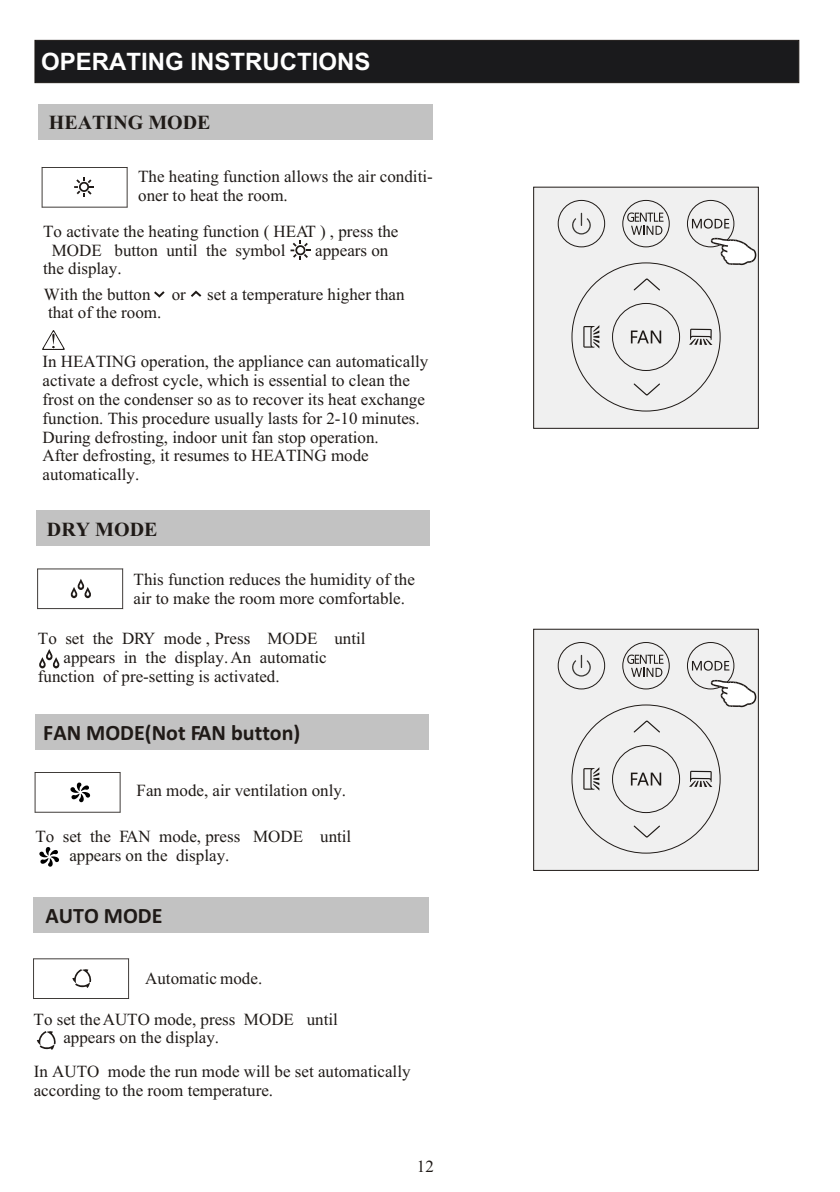
<style>
.page{position:relative;width:840px;height:1192px;background:#fff}
.page>*{position:absolute;margin:0;border:0;box-sizing:border-box;transform-origin:0 0}
.t1{font:700 24px "Arial";color:#fff}
.t2{font:700 22px "Calibri";color:#1f1a17}
.t3{font:700 20px "Times New Roman";color:#1f1a17}
.t4{font:17px/18.8px "Times New Roman";color:#1f1a17}
</style>
<div class="page">
<div style="left:35px;top:40px;width:764px;height:43px;background:#1a1a1c;border:1px solid #1f1a17"></div>
<div style="left:38px;top:104px;width:394px;height:36px;background:#c2c2c2"></div>
<div style="left:37px;top:510px;width:393px;height:36px;background:#c2c2c2"></div>
<svg style="left:42px;top:330px;width:23px;height:20px"></svg>
<svg style="left:154px;top:291px;width:11px;height:7px"></svg>
<svg style="left:191px;top:290px;width:11px;height:7px"></svg>
<svg style="left:42px;top:167px;width:86px;height:41px"></svg>
<svg style="left:291px;top:241px;width:19px;height:19px"></svg>
<svg style="left:37px;top:569px;width:86px;height:40px"></svg>
<svg style="left:39px;top:649px;width:21px;height:19px"></svg>
<div style="left:533px;top:187px;width:226px;height:242px;background:#f0f0f0;border:1px solid #1f1a17"></div>
<div style="left:623px;top:200px;width:47px;height:47px;border:1px solid #1f1a17;border-radius:50%"></div>
<svg style="left:627px;top:212px;width:37px;height:23px"></svg>
<div style="left:558px;top:200px;width:47px;height:47px;border:1px solid #1f1a17;border-radius:50%"></div>
<svg style="left:572px;top:213px;width:19px;height:22px"></svg>
<div style="left:612px;top:303px;width:68px;height:68px;border:1px solid #1f1a17;border-radius:50%"></div>
<svg style="left:689px;top:329px;width:23px;height:16px"></svg>
<svg style="left:583px;top:325px;width:16px;height:23px"></svg>
<svg style="left:631px;top:331px;width:30px;height:12px"></svg>
<svg style="left:634px;top:278px;width:26px;height:12px"></svg>
<svg style="left:634px;top:383px;width:26px;height:12px"></svg>
<div style="left:687px;top:200px;width:47px;height:47px;border:1px solid #1f1a17;border-radius:50%"></div>
<svg style="left:692px;top:219px;width:37px;height:10px"></svg>
<svg style="left:711px;top:238px;width:46px;height:28px"></svg>
<div style="left:36px;top:714px;width:393px;height:36px;background:#c2c2c2"></div>
<svg style="left:39px;top:847px;width:20px;height:20px"></svg>
<svg style="left:35px;top:772px;width:86px;height:41px"></svg>
<div style="left:33px;top:897px;width:396px;height:36px;background:#c2c2c2"></div>
<svg style="left:33px;top:958px;width:96px;height:41px"></svg>
<svg style="left:37px;top:1031px;width:19px;height:19px"></svg>
<div style="left:533px;top:629px;width:226px;height:242px;background:#f0f0f0;border:1px solid #1f1a17"></div>
<div style="left:623px;top:642px;width:47px;height:47px;border:1px solid #1f1a17;border-radius:50%"></div>
<svg style="left:627px;top:655px;width:37px;height:22px"></svg>
<div style="left:558px;top:642px;width:47px;height:47px;border:1px solid #1f1a17;border-radius:50%"></div>
<svg style="left:572px;top:655px;width:19px;height:22px"></svg>
<div style="left:612px;top:745px;width:68px;height:68px;border:1px solid #1f1a17;border-radius:50%"></div>
<svg style="left:689px;top:771px;width:23px;height:16px"></svg>
<svg style="left:583px;top:767px;width:16px;height:23px"></svg>
<svg style="left:631px;top:773px;width:30px;height:13px"></svg>
<svg style="left:634px;top:720px;width:26px;height:13px"></svg>
<svg style="left:634px;top:826px;width:26px;height:12px"></svg>
<div style="left:687px;top:642px;width:47px;height:47px;border:1px solid #1f1a17;border-radius:50%"></div>
<svg style="left:692px;top:661px;width:37px;height:10px"></svg>
<svg style="left:711px;top:680px;width:46px;height:28px"></svg>
<h1 class="t1" style="left:41px;top:53px;width:331px">OPERATING INSTRUCTIONS</h1>
<p class="t3" style="left:49px;top:116px;width:163px">HEATING MODE</p>
<p class="t4" style="left:138px;top:169px;width:296px">The heating function allows the air conditi&shy;oner to heat the room.</p>
<p class="t4" style="left:52px;top:223px;width:348px;text-indent:-9px">To activate the heating function ( HEAT ) , press the<br>MODE button until the symbol</p>
<p class="t4" style="left:315px;top:242px;width:75px">appears on</p>
<p class="t4" style="left:43px;top:258px;width:109px;line-height:25.2px">the display.<br>With the button</p>
<p class="t4" style="left:172px;top:286px;width:234px">or set a temperature higher than</p>
<p class="t4" style="left:48px;top:305px;width:115px">that of the room.</p>
<p class="t4" style="left:43px;top:354px;width:387px">In HEATING operation, the appliance can automatically activate a defrost cycle, which is essential to clean the frost on the condenser so as to recover its heat exchange function. This procedure usually lasts for 2-10 minutes.<br>During defrosting, indoor unit fan stop operation.<br>After defrosting, it resumes to HEATING mode automatically.</p>
<p class="t3" style="left:47px;top:522px;width:112px">DRY MODE</p>
<p class="t4" style="left:134px;top:571px;width:283px">This function reduces the humidity of the air to make the room more comfortable.</p>
<p class="t4" style="left:38px;top:631px;width:329px">To set the DRY mode , Press MODE until</p>
<p class="t4" style="left:63px;top:649px;width:265px">appears in the display. An automatic</p>
<p class="t4" style="left:38px;top:668px;width:243px">function of pre-setting is activated.</p>
<p class="t2" style="left:43px;top:724px;width:259px">FAN MODE(Not FAN button)</p>
<p class="t4" style="left:137px;top:783px;width:211px">Fan mode, air ventilation only.</p>
<p class="t4" style="left:69px;top:829px;width:283px;text-indent:-34px">To set the FAN mode, press MODE until appears on the display.</p>
<p class="t2" style="left:45px;top:906px;width:119px">AUTO MODE</p>
<p class="t4" style="left:145px;top:970px;width:119px">Automatic mode.</p>
<p class="t4" style="left:63px;top:1011px;width:276px;text-indent:-30px">To set the AUTO mode, press MODE until appears on the display.</p>
<p class="t4" style="left:34px;top:1064px;width:378px">In AUTO mode the run mode will be set automatically according to the room temperature.</p>
<p class="t4" style="left:417px;top:1158px;width:18px">12</p>
</div>
